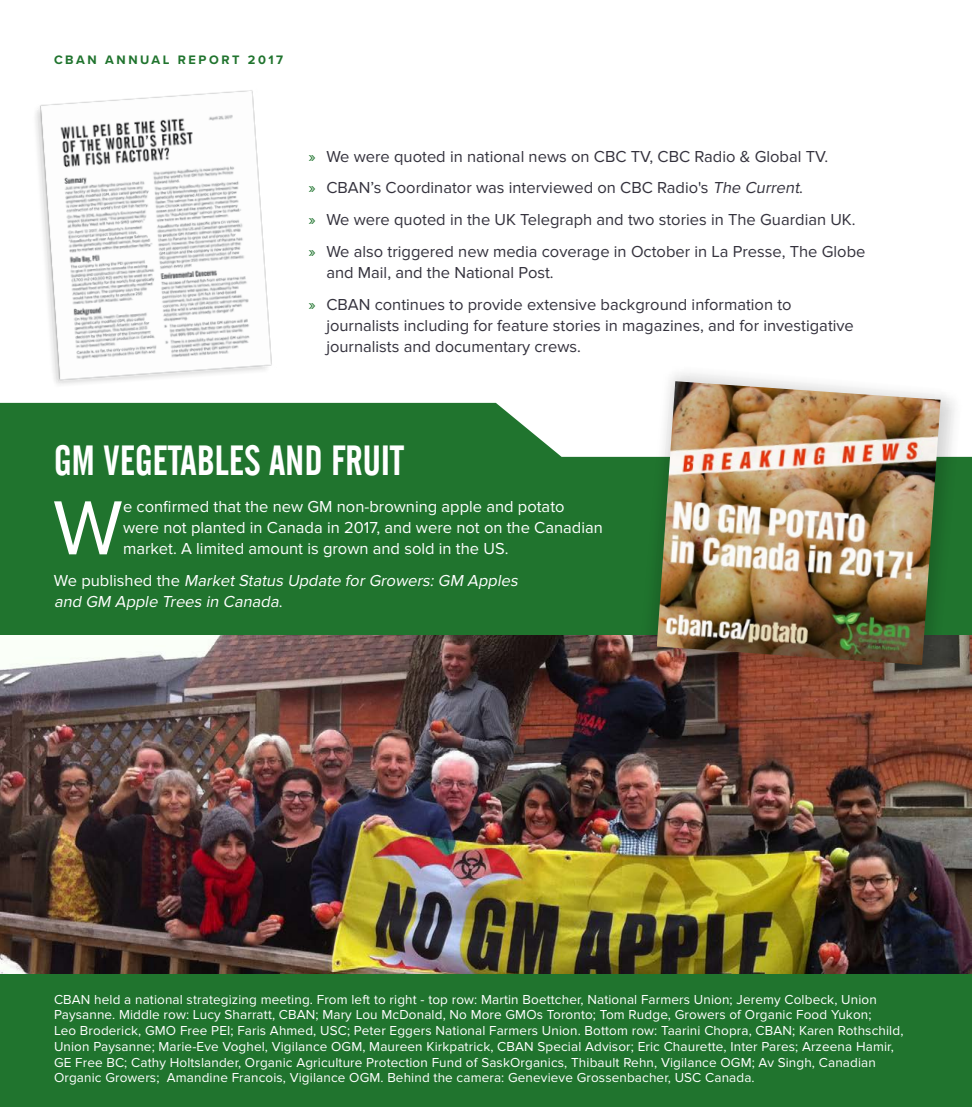
<style>
.page{position:relative;width:972px;height:1107px;background:#fff}
.page>*{position:absolute;margin:0;border:0;box-sizing:border-box;transform-origin:0 0}
.t1{font:79.5px "Proxima Nova";color:#fff}
.t2{font:42px "Alternate Gothic No 2 TL";color:#fff}
.t3{font:16.5px/31.8px "Proxima Nova";color:#34323d}
.t4{font:16.5px/21px "Proxima Nova";color:#fff}
.t5{font:italic 16.5px/21px "Proxima Nova";color:#fff}
.t6{font:13.5px/15.8px "Proxima Nova";letter-spacing:.01em;color:#fff}
.t7{font:700 12.75px "Proxima Nova";letter-spacing:.2em;color:#20742e}
.s1{color:#20742e}
.s2{font-style:italic}
.s3{font-style:normal}
</style>
<div class="page">
<img style="left:17px;top:90px;width:277px;height:313px">
<div style="left:0;top:403px;width:972px;height:704px;background:#20742e"></div>
<img style="left:0;top:636px;width:972px;height:337px">
<img style="left:634px;top:373px;width:338px;height:321px">
<img style="left:657px;top:381px;width:284px;height:284px">
<p class="t7" style="left:54px;top:54px;width:231px">CBAN ANNUAL REPORT 2017</p>
<p class="t3" style="left:308px;top:141px;width:559px"><span class="s1">»</span> We were quoted in national news on CBC TV, CBC Radio &amp; Global TV.<br><span class="s1">»</span> CBAN’s Coordinator was interviewed on CBC Radio's <span class="s2">The Current</span>.<br><span class="s1">»</span> We were quoted in the UK Telegraph and two stories in The Guardian UK. <span class="s1">»</span> We also triggered new media coverage in October in La Presse, The Globe</p>
<p class="t3" style="left:308px;top:257px;width:485px;text-indent:18px">and Mail, and the National Post.<br><span class="s1">»</span> CBAN continues to provide extensive background information to</p>
<p class="t3" style="left:326px;top:316px;width:529px;line-height:21px">journalists including for feature stories in magazines, and for investigative journalists and documentary crews.</p>
<h2 class="t2" style="left:54px;top:441px;width:351px">GM VEGETABLES AND FRUIT</h2>
<h1 class="t1" style="left:53px;top:495px;width:72px">W</h1>
<p class="t4" style="left:123px;top:497px;width:481px">e confirmed that the new GM non-browning apple and potato were not planted in Canada in 2017, and were not on the Canadian market. A limited amount is grown and sold in the US.</p>
<p class="t5" style="left:54px;top:571px;width:468px"><span class="s3">We p u b l i s h e d t h e</span> Market Status Update for Growers: GM Apples and GM Apple Trees in Canada<span class="s3">.</span></p>
<p class="t6" style="left:54px;top:992px;width:851px">CBAN held a national strategizing meeting. From left to right - top row: Martin Boettcher, National Farmers Union; Jeremy Colbeck, Union Paysanne. Middle row: Lucy Sharratt, CBAN; Mary Lou McDonald, No More GMOs Toronto; Tom Rudge, Growers of Organic Food Yukon;<br>Leo Broderick, GMO Free PEI; Faris Ahmed, USC; Peter Eggers National Farmers Union. Bottom row: Taarini Chopra, CBAN; Karen Rothschild, Union Paysanne; Marie-Eve Voghel, Vigilance OGM, Maureen Kirkpatrick, CBAN Special Advisor; Eric Chaurette, Inter Pares; Arzeena Hamir, GE Free BC; Cathy Holtslander, Organic Agriculture Protection Fund of SaskOrganics, Thibault Rehn, Vigilance OGM; Av Singh, Canadian Organic Growers; Amandine Francois, Vigilance OGM. Behind the camera: Genevieve Grossenbacher, USC Canada.</p>
</div>
